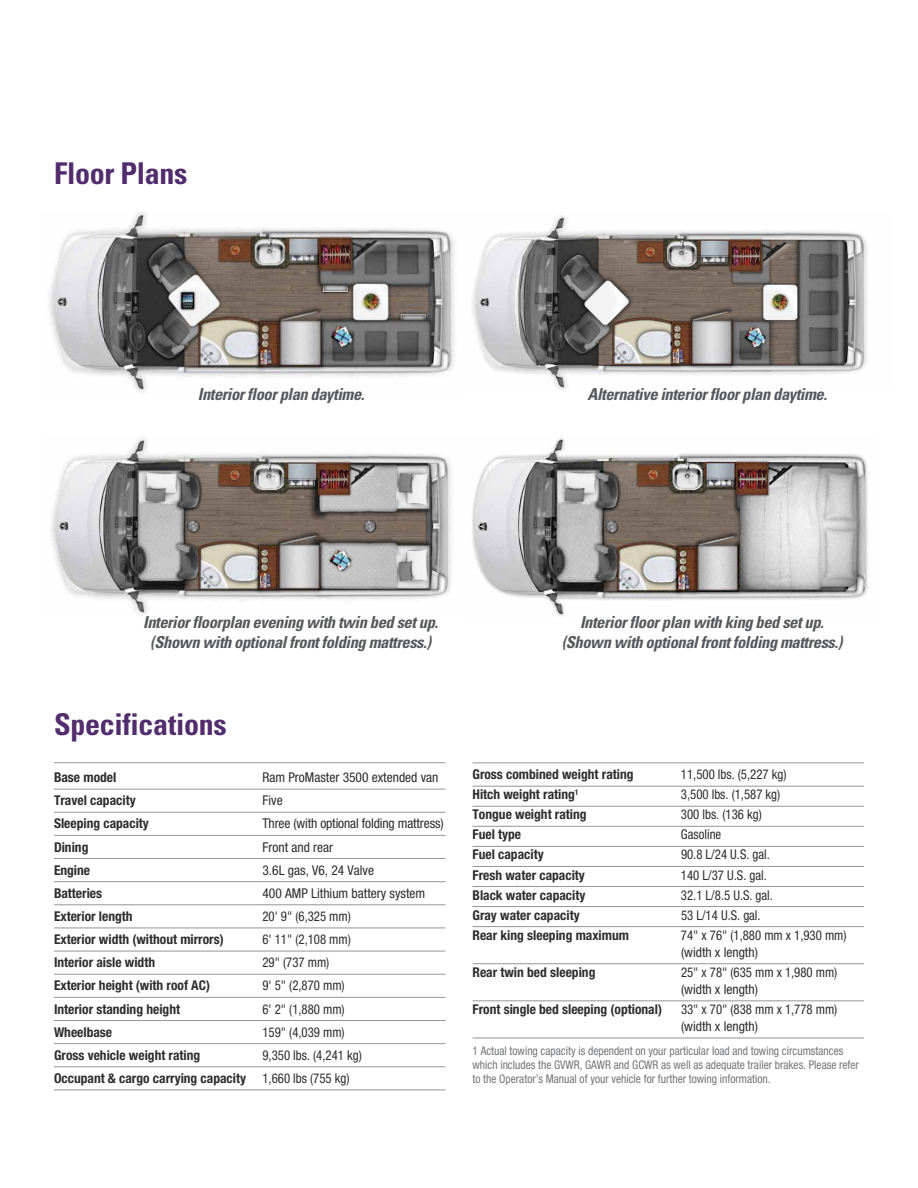
<style>
.page{position:relative;width:918px;height:1188px;background:#fff}
.page>*{position:absolute;margin:0;border:0;box-sizing:border-box;transform-origin:0 0}
.t1{font:700 condensed 30px "Univers LT Std";letter-spacing:-.01em;color:#512d6d}
.t2{font:italic 700 condensed 16.5px/19.5px "Univers LT Std";letter-spacing:-.025em;color:#57585b;text-align:center}
.t3{font:700 condensed 13.5px "Helvetica Neue";color:#2d2d2e}
.t4{font:condensed 13.5px/17.1px "Helvetica Neue";color:#2d2d2e;scale:.95 1}
.t5{font:condensed 13.5px "Helvetica Neue";color:#2d2d2e}
.t6{font:condensed 12px/14.1px "Helvetica Neue";color:#757679;scale:.95 1}
.s1{font-weight:700}
</style>
<div class="page">
<hr style="left:54px;top:762px;width:392px;height:1px;background:#939597">
<hr style="left:54px;top:789px;width:392px;height:1px;background:#939597">
<hr style="left:54px;top:812px;width:392px;height:1px;background:#939597">
<hr style="left:54px;top:835px;width:392px;height:1px;background:#939597">
<hr style="left:54px;top:858px;width:392px;height:1px;background:#939597">
<hr style="left:54px;top:881px;width:392px;height:1px;background:#939597">
<hr style="left:54px;top:905px;width:392px;height:1px;background:#939597">
<hr style="left:54px;top:928px;width:392px;height:1px;background:#939597">
<hr style="left:54px;top:951px;width:392px;height:1px;background:#939597">
<hr style="left:54px;top:974px;width:392px;height:1px;background:#939597">
<hr style="left:54px;top:997px;width:392px;height:1px;background:#939597">
<hr style="left:54px;top:1020px;width:392px;height:1px;background:#939597">
<hr style="left:54px;top:1043px;width:392px;height:1px;background:#939597">
<hr style="left:54px;top:1067px;width:392px;height:1px;background:#939597">
<hr style="left:54px;top:1090px;width:392px;height:1px;background:#939597">
<hr style="left:472px;top:763px;width:392px;height:1px;background:#939597">
<hr style="left:472px;top:786px;width:392px;height:1px;background:#939597">
<hr style="left:472px;top:806px;width:392px;height:1px;background:#939597">
<hr style="left:472px;top:826px;width:392px;height:1px;background:#939597">
<hr style="left:472px;top:846px;width:392px;height:1px;background:#939597">
<hr style="left:472px;top:866px;width:392px;height:1px;background:#939597">
<hr style="left:472px;top:886px;width:392px;height:1px;background:#939597">
<hr style="left:472px;top:906px;width:392px;height:1px;background:#939597">
<hr style="left:472px;top:926px;width:392px;height:1px;background:#939597">
<hr style="left:472px;top:963px;width:392px;height:1px;background:#939597">
<hr style="left:472px;top:1001px;width:392px;height:1px;background:#939597">
<hr style="left:472px;top:1038px;width:392px;height:1px;background:#939597">
<img style="left:49px;top:212px;width:406px;height:180px">
<img style="left:51px;top:437px;width:401px;height:178px">
<img style="left:472px;top:215px;width:395px;height:175px">
<img style="left:472px;top:438px;width:396px;height:179px">
<h1 class="t1" style="left:54px;top:155px;width:135px">Floor Plans</h1>
<p class="t2" style="left:198px;top:385px;width:168px">Interior floor plan daytime.</p>
<p class="t2" style="left:587px;top:385px;width:241px">Alternative interior floor plan daytime.</p>
<p class="t2" style="left:143px;top:613px;width:297px">Interior floorplan evening with twin bed set up. (Shown with optional front folding mattress.)</p>
<h1 class="t1" style="left:54px;top:706px;width:174px">Specifications</h1>
<p class="t3" style="left:54px;top:769px;width:64px">Base model</p>
<p class="t5" style="left:262px;top:770px;width:178px">Ram ProMaster 3500 extended van</p>
<p class="t3" style="left:54px;top:792px;width:83px">Travel capacity</p>
<p class="t5" style="left:262px;top:793px;width:22px">Five</p>
<p class="t3" style="left:54px;top:815px;width:96px">Sleeping capacity</p>
<p class="t5" style="left:262px;top:816px;width:183px">Three (with optional folding mattress)</p>
<p class="t3" style="left:54px;top:839px;width:36px">Dining</p>
<p class="t5" style="left:262px;top:839px;width:72px">Front and rear</p>
<p class="t3" style="left:54px;top:862px;width:38px">Engine</p>
<p class="t5" style="left:262px;top:862px;width:113px">3.6L gas, V6, 24 Valve</p>
<p class="t3" style="left:54px;top:885px;width:50px">Batteries</p>
<p class="t5" style="left:262px;top:885px;width:164px">400 AMP Lithium battery system</p>
<p class="t3" style="left:54px;top:908px;width:80px">Exterior length</p>
<p class="t4" style="left:263px;top:908px;width:95px">20' 9" (6,325 mm)</p>
<p class="t3" style="left:54px;top:931px;width:171px">Exterior width (without mirrors)</p>
<p class="t4" style="left:263px;top:931px;width:95px">6' 11" (2,108 mm)</p>
<p class="t3" style="left:54px;top:954px;width:103px">Interior aisle width</p>
<p class="t4" style="left:262px;top:954px;width:72px">29" (737 mm)</p>
<p class="t3" style="left:54px;top:977px;width:158px">Exterior height (with roof AC)</p>
<p class="t4" style="left:262px;top:977px;width:88px">9' 5" (2,870 mm)</p>
<p class="t3" style="left:54px;top:1001px;width:128px">Interior standing height</p>
<p class="t4" style="left:263px;top:1000px;width:88px">6' 2" (1,880 mm)</p>
<p class="t3" style="left:54px;top:1024px;width:60px">Wheelbase</p>
<p class="t4" style="left:262px;top:1023px;width:88px">159" (4,039 mm)</p>
<p class="t3" style="left:54px;top:1047px;width:148px">Gross vehicle weight rating</p>
<p class="t4" style="left:54px;top:1043px;width:326px;line-height:23.1px;text-indent:209px">9,350 lbs. (4,241 kg)<br><span class="s1">Occupant &amp; cargo carrying capacity</span> 1,660 lbs (755 kg)</p>
<p class="t2" style="left:562px;top:613px;width:282px">Interior floor plan with king bed set up. (Shown with optional front folding mattress.)</p>
<p class="t3" style="left:472px;top:766px;width:163px">Gross combined weight rating</p>
<p class="t4" style="left:681px;top:766px;width:113px">11,500 lbs. (5,227 kg)</p>
<p class="t3" style="left:472px;top:786px;width:108px">Hitch weight rating<sup>1</sup></p>
<p class="t4" style="left:681px;top:786px;width:106px">3,500 lbs. (1,587 kg)</p>
<p class="t3" style="left:472px;top:806px;width:116px">Tongue weight rating</p>
<p class="t4" style="left:681px;top:806px;width:87px">300 lbs. (136 kg)</p>
<p class="t3" style="left:472px;top:826px;width:50px">Fuel type</p>
<p class="t4" style="left:681px;top:826px;width:44px">Gasoline</p>
<p class="t3" style="left:472px;top:847px;width:73px">Fuel capacity</p>
<p class="t4" style="left:681px;top:846px;width:95px">90.8 L/24 U.S. gal.</p>
<p class="t3" style="left:472px;top:867px;width:114px">Fresh water capacity</p>
<p class="t4" style="left:681px;top:866px;width:92px">140 L/37 U.S. gal.</p>
<p class="t3" style="left:472px;top:887px;width:114px">Black water capacity</p>
<p class="t4" style="left:681px;top:886px;width:98px">32.1 L/8.5 U.S. gal.</p>
<p class="t3" style="left:472px;top:907px;width:109px">Gray water capacity</p>
<p class="t4" style="left:681px;top:906px;width:85px">53 L/14 U.S. gal.</p>
<p class="t3" style="left:472px;top:927px;width:158px">Rear king sleeping maximum</p>
<p class="t4" style="left:681px;top:926px;width:176px">74" x 76" (1,880 mm x 1,930 mm) (width x length)</p>
<p class="t3" style="left:473px;top:964px;width:124px">Rear twin bed sleeping</p>
<p class="t4" style="left:681px;top:963px;width:166px">25" x 78" (635 mm x 1,980 mm) (width x length)</p>
<p class="t3" style="left:473px;top:1001px;width:191px">Front single bed sleeping (optional)</p>
<p class="t4" style="left:681px;top:1001px;width:166px">33" x 70" (838 mm x 1,778 mm) (width x length)</p>
<p class="t6" style="left:472px;top:1043px;width:408px">1 Actual towing capacity is dependent on your particular load and towing circumstances which includes the GVWR, GAWR and GCWR as well as adequate trailer brakes. Please refer to the Operator’s Manual of your vehicle for further towing information.</p>
</div>
